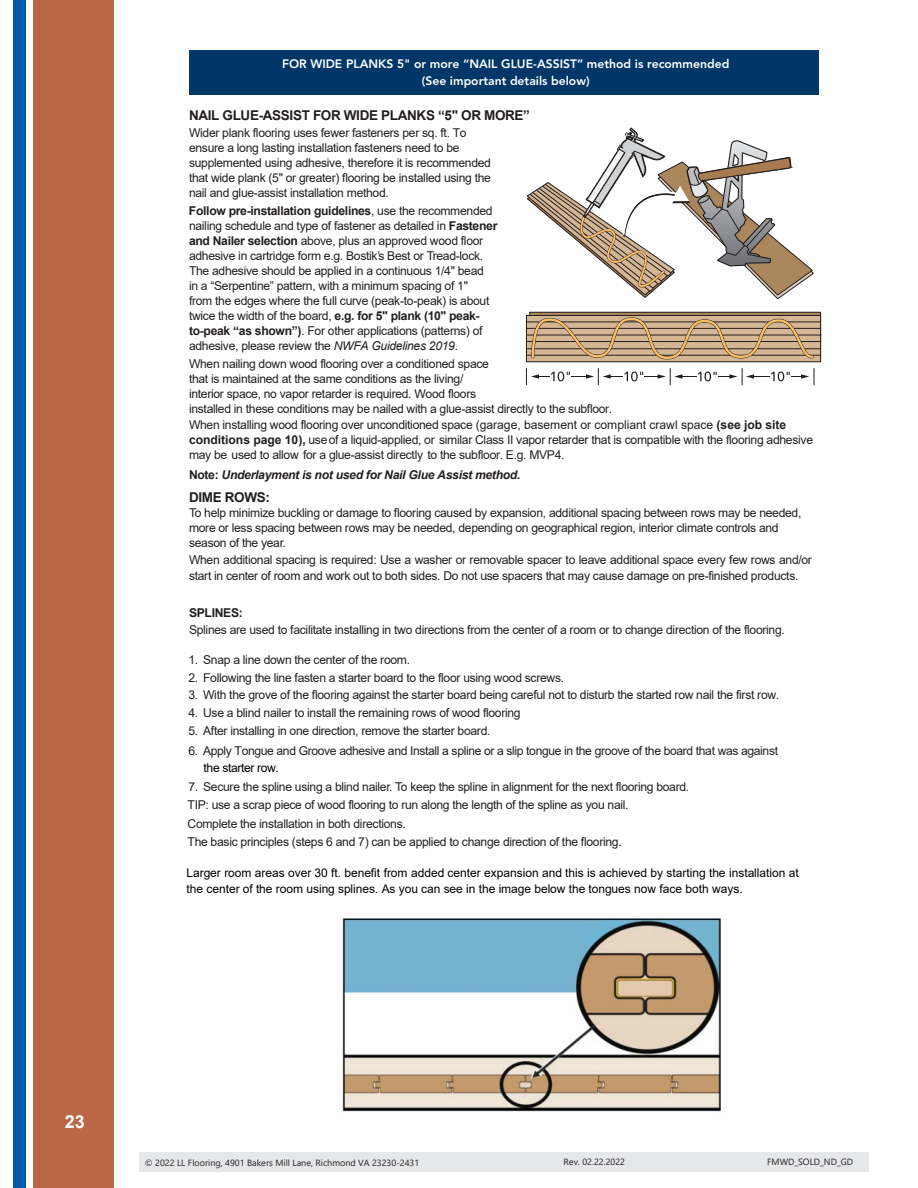
<style>
.page{position:relative;width:918px;height:1188px;background:#fff}
.page>*{position:absolute;margin:0;border:0;box-sizing:border-box;transform-origin:0 0}
.t1{font:700 18px "Arial";color:#fff}
.t2{font:700 13.5px "Arial";letter-spacing:-.025em;color:#231f20}
.Paragraph_Style_1{font:12.15px/15px "Arial";letter-spacing:-.025em;color:#231f20}
.t3{font:800 12.15px/16.2px "Avenir";color:#fff;text-align:center}
.t4{font:italic 700 12.15px "Arial";letter-spacing:-.025em;color:#231f20}
.t5{font:700 12.15px "Arial";letter-spacing:-.025em;color:#231f20}
.t6{font:12px/15.8px "Arial";color:#000}
.t7{font:9px "Yu Gothic UI";color:#231f20}
.s1{font-weight:700}
.s2{font-style:italic}
.s3{font-style:normal}
.s4{color:#fff}
.s5{color:#000}
</style>
<div class="page">
<div style="left:189px;top:50px;width:630px;height:45px;background:#003768"></div>
<div style="left:33px;top:0;width:81px;height:1188px;background:#b96745"></div>
<div style="left:526px;top:315px;width:295px;height:47px;border:1px solid #231f20"></div>
<hr style="left:526px;top:322px;width:294px;height:1px;background:#231f20">
<hr style="left:526px;top:328px;width:294px;height:1px;background:#231f20">
<hr style="left:526px;top:349px;width:294px;height:1px;background:#231f20">
<hr style="left:526px;top:355px;width:294px;height:1px;background:#231f20">
<hr style="left:527px;top:335px;width:294px;height:1px;background:#231f20">
<hr style="left:527px;top:341px;width:294px;height:1px;background:#231f20">
<hr style="left:538px;top:376px;width:50px;height:1px;background:#231f20">
<hr style="left:609px;top:376px;width:50px;height:1px;background:#231f20">
<hr style="left:681px;top:376px;width:50px;height:1px;background:#231f20">
<hr style="left:753px;top:376px;width:50px;height:1px;background:#231f20">
<svg style="left:526px;top:127px;width:288px;height:173px"></svg>
<svg style="left:526px;top:368px;width:13px;height:17px"></svg>
<svg style="left:586px;top:368px;width:25px;height:17px"></svg>
<svg style="left:658px;top:368px;width:24px;height:17px"></svg>
<svg style="left:729px;top:368px;width:25px;height:17px"></svg>
<svg style="left:801px;top:368px;width:14px;height:17px"></svg>
<svg style="left:530px;top:311px;width:286px;height:50px;background:#b69b7b"></svg>
<svg style="left:550px;top:371px;width:21px;height:11px"></svg>
<svg style="left:626px;top:371px;width:18px;height:11px"></svg>
<svg style="left:697px;top:371px;width:20px;height:11px"></svg>
<svg style="left:770px;top:371px;width:21px;height:11px"></svg>
<svg style="left:771px;top:372px;width:19px;height:9px"></svg>
<svg style="left:698px;top:372px;width:19px;height:9px"></svg>
<svg style="left:624px;top:372px;width:19px;height:9px"></svg>
<svg style="left:551px;top:372px;width:19px;height:9px"></svg>
<img style="left:342px;top:917px;width:379px;height:195px">
<div style="left:14px;top:0;width:12px;height:1188px;background:#015ba9"></div>
<div style="left:139px;top:1152px;width:729px;height:19px;background:#e6e7e9"></div>
<p class="t3" style="left:282px;top:56px;width:449px">FOR WIDE PLANKS 5" or more “NAIL GLUE-ASSIST” method is recommended (See important details below)</p>
<p class="t2" style="left:189px;top:106px;width:343px">NAIL GLUE-ASSIST FOR WIDE PLANKS “5" OR MORE”</p>
<p class="Paragraph_Style_1" style="left:189px;top:126px;width:304px">Wider plank flooring uses fewer fasteners per sq. ft. To ensure a long lasting installation fasteners need to be supplemented using adhesive, therefore it is recommended that wide plank (5" or greater) flooring be installed using the nail and glue-assist installation method.</p>
<p class="Paragraph_Style_1" style="left:189px;top:203px;width:310px"><span class="s1">Follow pre-installation guidelines</span>, use the recommended nailing schedule and type of fastener as detailed in <span class="s1">Fastener and Nailer selection</span> above, plus an approved wood floor adhesive in cartridge form e.g. Bostik’s Best or Tread-lock.<br>The adhesive should be applied in a continuous 1/4" bead<br>in a “Serpentine” pattern, with a minimum spacing of 1"<br>from the edges where the full curve (peak-to-peak) is about twice the width of the board, <span class="s1">e.g. for 5" plank (10" peak&shy;to-peak “as shown”)</span>. For other applications (patterns) of adhesive, please review the <span class="s2">NWFA Guidelines 2019</span>.</p>
<p class="Paragraph_Style_1" style="left:189px;top:356px;width:626px">When nailing down wood flooring over a conditioned space<br>that is maintained at the same conditions as the living/<br>interior space, no vapor retarder is required. Wood floors<br>installed in these conditions may be nailed with a glue-assist directly to the subfloor.<br>When installing wood flooring over unconditioned space (garage, basement or compliant crawl space <span class="s1">(see job site conditions page 10),</span> useof a liquid-applied, or similar Class II vapor retarder that is compatible with the flooring adhesive may be used to allow for a glue-assist directly to the subfloor. E.g. MVP4.</p>
<p class="t4" style="left:189px;top:466px;width:333px"><span class="s3">Note:</span> Underlayment is not used for Nail Glue Assist method.</p>
<p class="t2" style="left:189px;top:488px;width:82px">DIME ROWS:</p>
<p class="Paragraph_Style_1" style="left:189px;top:506px;width:614px">To help minimize buckling or damage to flooring caused by expansion, additional spacing between rows may be needed, more or less spacing between rows may be needed, depending on geographical region, interior climate controls and season of the year.</p>
<p class="Paragraph_Style_1" style="left:189px;top:551px;width:625px;line-height:16.4px">When additional spacing is required: Use a washer or removable spacer to leave additional space every few rows and/or start in center of room and work out to both sides. Do not use spacers that may cause damage on pre-finished products.</p>
<p class="t5" style="left:189px;top:604px;width:55px">SPLINES:</p>
<p class="Paragraph_Style_1" style="left:189px;top:622px;width:597px">Splines are used to facilitate installing in two directions from the center of a room or to change direction of the flooring.</p>
<p class="Paragraph_Style_1" style="left:188px;top:652px;width:223px">1. Snap a line down the center of the room.</p>
<p class="Paragraph_Style_1" style="left:188px;top:670px;width:377px">2. Following the line fasten a starter board to the floor using wood screws.</p>
<p class="Paragraph_Style_1" style="left:188px;top:688px;width:592px">3. With the grove of the flooring against the starter board being careful not to disturb the started row nail the first row.</p>
<p class="Paragraph_Style_1" style="left:188px;top:705px;width:334px">4. Use a blind nailer to install the remaining rows of wood flooring</p>
<p class="Paragraph_Style_1" style="left:188px;top:723px;width:304px">5. After installing in one direction, remove the starter board.</p>
<p class="Paragraph_Style_1" style="left:188px;top:742px;width:630px;line-height:17px">6. Apply Tongue and Groove adhesive and Install a spline or a slip tongue in the groove of the board that was against <span class="s4">starter ro</span> <span class="s5">the starter row.</span></p>
<p class="Paragraph_Style_1" style="left:188px;top:777px;width:503px;line-height:18.6px">7. Secure the spline using a blind nailer. To keep the spline in alignment for the next flooring board.<br>TIP: use a scrap piece of wood flooring to run along the length of the spline as you nail.<br>Complete the installation in both directions.<br>The basic principles (steps 6 and 7) can be applied to change direction of the flooring.</p>
<p class="t6" style="left:186px;top:865px;width:614px">Larger room areas over 30 ft. benefit from added center expansion and this is achieved by starting the installation at the center of the room using splines. As you can see in the image below the tongues now face both ways.</p>
<h1 class="t1" style="left:65px;top:1109px;width:22px">23</h1>
<p class="t7" style="left:145px;top:1154px;width:276px">© 2022 LL Flooring, 4901 Bakers Mill Lane, Richmond VA 23230-2431</p>
<p class="t7" style="left:564px;top:1153px;width:63px">Rev. 02.22.2022</p>
<p class="t7" style="left:767px;top:1153px;width:88px">FMWD_SOLD_ND_GD</p>
</div>
